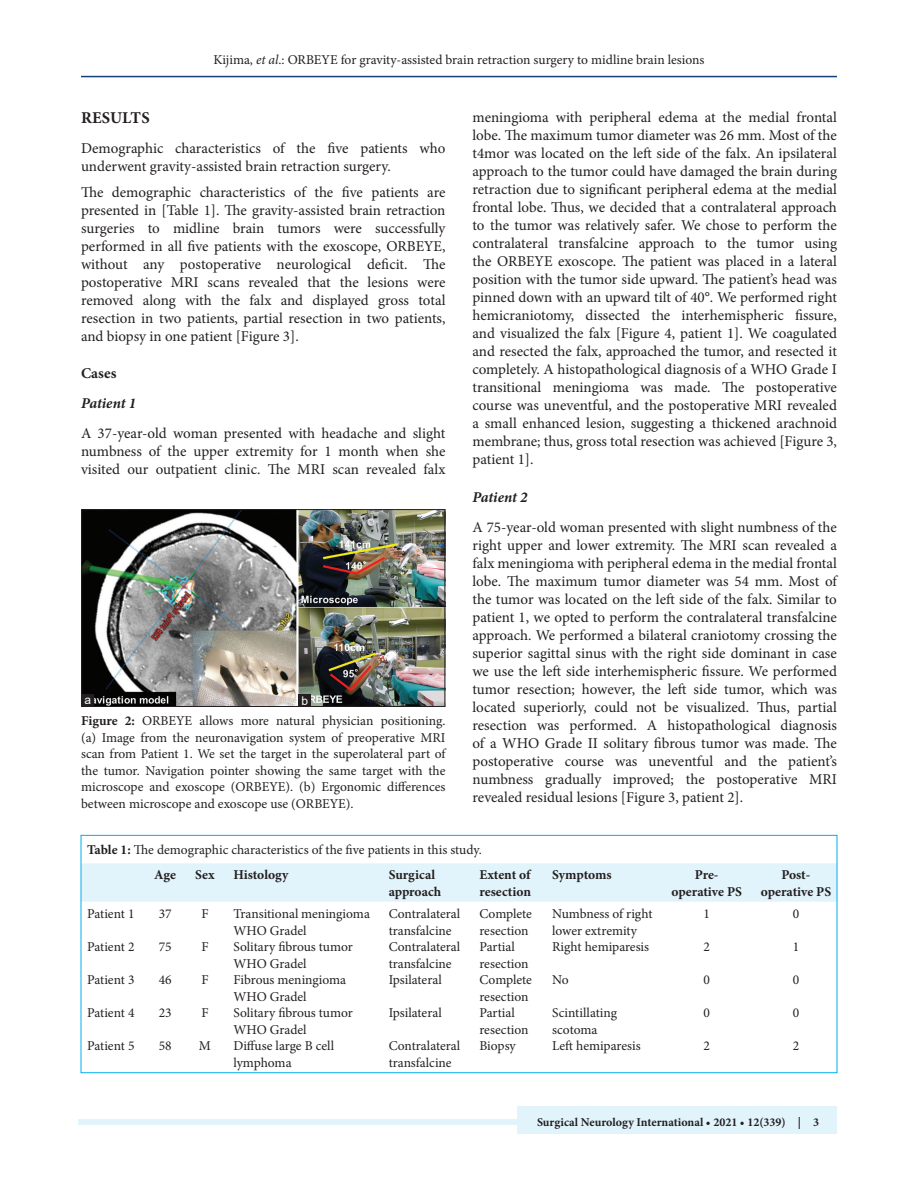
<style>
.page{position:relative;width:918px;height:1188px;background:#fff}
.page>*{position:absolute;margin:0;border:0;box-sizing:border-box;transform-origin:0 0}
.t1{font:700 16.5px "Minion Pro";letter-spacing:.01em;color:#231f20}
.TX{font:15px/18px "Minion Pro";color:#231f20;text-align:justify}
.H3_No_Above_Space{font:italic 700 15px "Minion Pro";letter-spacing:-.01em;color:#231f20}
.t2{font:700 15px "Minion Pro";letter-spacing:.005em;color:#231f20}
.FGC{font:13.5px/16.5px "Minion Pro";color:#231f20;text-align:justify}
.TB{font:13.5px/16.5px "Minion Pro";color:#231f20}
.TCH{font:700 13.5px/16.5px "Minion Pro";letter-spacing:-.005em;color:#231f20}
.TBL{font:13.5px/16.5px "Minion Pro";color:#231f20}
.TT{font:13.5px "Minion Pro";color:#231f20}
.JF{font:700 12px "Minion Pro";color:#231f20}
.LABEL{font:12px "Arial";color:#fff}
.s1{font-style:italic}
.s2{font-weight:700}
</style>
<div class="page">
<hr style="left:81px;top:76px;width:756px;height:1px;background:#164077">
<div style="left:78px;top:1119px;width:756px;height:6px;background:#e1f4fc"></div>
<div style="left:518px;top:1106px;width:319px;height:28px;background:#e1f4fc"></div>
<div style="left:83px;top:863px;width:752px;height:39px;background:#e1f4fc"></div>
<div style="left:81px;top:835px;width:756px;height:238px;border:1px solid #00aeef"></div>
<img style="left:83px;top:511px;width:360px;height:194px">
<div style="left:81px;top:509px;width:364px;height:198px;border:1px solid #231f20"></div>
<div style="left:298px;top:694px;width:13px;height:13px;background:#231f20"></div>
<div style="left:81px;top:694px;width:13px;height:13px;background:#231f20"></div>
<p class="FGC" style="left:213px;top:51px;width:493px">Kijima, <span class="s1">et al</span>.: ORBEYE for gravity-assisted brain retraction surgery to midline brain lesions</p>
<p class="TX" style="left:472px;top:109px;width:366px">meningioma with peripheral edema at the medial frontal lobe. The maximum tumor diameter was 26 mm. Most of the t4mor was located on the left side of the falx. An ipsilateral approach to the tumor could have damaged the brain during retraction due to significant peripheral edema at the medial frontal lobe. Thus, we decided that a contralateral approach to the tumor was relatively safer. We chose to perform the contralateral transfalcine approach to the tumor using the ORBEYE exoscope. The patient was placed in a lateral position with the tumor side upward. The patient’s head was pinned down with an upward tilt of 40°. We performed right hemicraniotomy, dissected the interhemispheric fissure, and visualized the falx [Figure 4, patient 1]. We coagulated and resected the falx, approached the tumor, and resected it completely. A histopathological diagnosis of a WHO Grade I transitional meningioma was made. The postoperative course was uneventful, and the postoperative MRI revealed a small enhanced lesion, suggesting a thickened arachnoid membrane; thus, gross total resection was achieved [Figure 3, patient 1].</p>
<h3 class="H3_No_Above_Space" style="left:472px;top:486px;width:57px">Patient 2</h3>
<p class="TX" style="left:472px;top:518px;width:366px">A 75-year-old woman presented with slight numbness of the right upper and lower extremity. The MRI scan revealed a falx meningioma with peripheral edema in the medial frontal lobe. The maximum tumor diameter was 54 mm. Most of the tumor was located on the left side of the falx. Similar to patient 1, we opted to perform the contralateral transfalcine approach. We performed a bilateral craniotomy crossing the superior sagittal sinus with the right side dominant in case we use the left side interhemispheric fissure. We performed tumor resection; however, the left side tumor, which was located superiorly, could not be visualized. Thus, partial resection was performed. A histopathological diagnosis of a WHO Grade II solitary fibrous tumor was made. The postoperative course was uneventful and the patient’s numbness gradually improved; the postoperative MRI revealed residual lesions [Figure 3, patient 2].</p>
<p class="TT" style="left:87px;top:841px;width:396px"><span class="s2">Table 1:</span> The demographic characteristics of the five patients in this study.</p>
<p class="TCH" style="left:154px;top:866px;width:23px">Age</p>
<p class="TCH" style="left:195px;top:866px;width:21px">Sex</p>
<p class="TCH" style="left:233px;top:866px;width:57px">Histology</p>
<p class="TCH" style="left:389px;top:866px;width:54px">Surgical approach</p>
<p class="TCH" style="left:479px;top:866px;width:53px">Extent of resection</p>
<p class="TCH" style="left:552px;top:866px;width:61px">Symptoms</p>
<p class="TCH" style="left:671px;top:866px;width:72px;text-align:center">Pre&shy;operative PS</p>
<p class="TCH" style="left:761px;top:866px;width:72px;text-align:center">Post&shy;operative PS</p>
<p class="TB" style="left:87px;top:906px;width:49px">Patient 1</p>
<p class="TB" style="left:159px;top:906px;width:14px">37</p>
<p class="TB" style="left:201px;top:906px;width:9px">F</p>
<p class="TB" style="left:233px;top:906px;width:138px">Transitional meningioma<br>WHO Gradel</p>
<p class="TB" style="left:389px;top:906px;width:73px">Contralateral transfalcine</p>
<p class="TB" style="left:479px;top:906px;width:54px">Complete resection</p>
<p class="TB" style="left:552px;top:906px;width:102px">Numbness of right lower extremity</p>
<p class="TB" style="left:703px;top:906px;width:8px">1</p>
<p class="TB" style="left:793px;top:906px;width:8px">0</p>
<p class="TB" style="left:87px;top:939px;width:49px">Patient 2</p>
<p class="TB" style="left:159px;top:939px;width:14px">75</p>
<p class="TB" style="left:201px;top:939px;width:9px">F</p>
<p class="TB" style="left:233px;top:939px;width:121px">Solitary fibrous tumor<br>WHO Gradel</p>
<p class="TB" style="left:389px;top:939px;width:73px">Contralateral transfalcine</p>
<p class="TB" style="left:479px;top:939px;width:51px">Partial resection</p>
<p class="TB" style="left:552px;top:939px;width:99px">Right hemiparesis</p>
<p class="TB" style="left:703px;top:939px;width:8px">2</p>
<p class="TB" style="left:793px;top:939px;width:8px">1</p>
<p class="TB" style="left:87px;top:972px;width:49px">Patient 3</p>
<p class="TB" style="left:159px;top:972px;width:14px">46</p>
<p class="TB" style="left:201px;top:972px;width:9px">F</p>
<p class="TB" style="left:233px;top:972px;width:114px">Fibrous meningioma<br>WHO Gradel</p>
<p class="TB" style="left:389px;top:972px;width:55px">Ipsilateral</p>
<p class="TB" style="left:479px;top:972px;width:54px">Complete resection</p>
<p class="TB" style="left:552px;top:972px;width:18px">No</p>
<p class="TB" style="left:703px;top:972px;width:8px">0</p>
<p class="TB" style="left:793px;top:972px;width:8px">0</p>
<p class="TB" style="left:87px;top:1005px;width:49px">Patient 4</p>
<p class="TB" style="left:159px;top:1005px;width:14px">23</p>
<p class="TB" style="left:201px;top:1005px;width:9px">F</p>
<p class="TB" style="left:233px;top:1005px;width:121px">Solitary fibrous tumor<br>WHO Gradel</p>
<p class="TB" style="left:389px;top:1005px;width:55px">Ipsilateral</p>
<p class="TB" style="left:479px;top:1005px;width:51px">Partial resection</p>
<p class="TB" style="left:552px;top:1005px;width:66px">Scintillating scotoma</p>
<p class="TB" style="left:703px;top:1005px;width:8px">0</p>
<p class="TB" style="left:793px;top:1005px;width:8px">0</p>
<p class="TBL" style="left:87px;top:1038px;width:49px">Patient 5</p>
<p class="TBL" style="left:159px;top:1038px;width:14px">58</p>
<p class="TBL" style="left:199px;top:1038px;width:14px">M</p>
<p class="TBL" style="left:233px;top:1038px;width:102px">Diffuse large B cell lymphoma</p>
<p class="TBL" style="left:389px;top:1038px;width:73px">Contralateral transfalcine</p>
<p class="TBL" style="left:479px;top:1038px;width:38px">Biopsy</p>
<p class="TBL" style="left:552px;top:1038px;width:90px">Left hemiparesis</p>
<p class="TBL" style="left:703px;top:1038px;width:8px">2</p>
<p class="TBL" style="left:793px;top:1038px;width:8px">2</p>
<h1 class="t1" style="left:81px;top:106px;width:70px">RESULTS</h1>
<p class="TX" style="left:81px;top:140px;width:366px">Demographic characteristics of the five patients who underwent gravity-assisted brain retraction surgery.</p>
<p class="TX" style="left:81px;top:183px;width:366px">The demographic characteristics of the five patients are presented in [Table 1]. The gravity-assisted brain retraction surgeries to midline brain tumors were successfully performed in all five patients with the exoscope, ORBEYE, without any postoperative neurological deficit. The postoperative MRI scans revealed that the lesions were removed along with the falx and displayed gross total resection in two patients, partial resection in two patients, and biopsy in one patient [Figure 3].</p>
<h2 class="t2" style="left:81px;top:363px;width:37px">Cases</h2>
<p class="H3_No_Above_Space" style="left:81px;top:393px;width:57px">Patient 1</p>
<p class="TX" style="left:81px;top:425px;width:366px">A 37-year-old woman presented with headache and slight numbness of the upper extremity for 1 month when she visited our outpatient clinic. The MRI scan revealed falx</p>
<p class="LABEL" style="left:84px;top:691px;width:8px">a</p>
<p class="LABEL" style="left:302px;top:692px;width:8px">b</p>
<p class="FGC" style="left:81px;top:713px;width:366px"><span class="s2">Figure 2:</span> ORBEYE allows more natural physician positioning. (a) Image from the neuronavigation system of preoperative MRI scan from Patient 1. We set the target in the superolateral part of the tumor. Navigation pointer showing the same target with the microscope and exoscope (ORBEYE). (b) Ergonomic differences between microscope and exoscope use (ORBEYE).</p>
<p class="JF" style="left:537px;top:1113px;width:284px">Surgical Neurology International • 2021 • 12(339) | 3</p>
</div>
